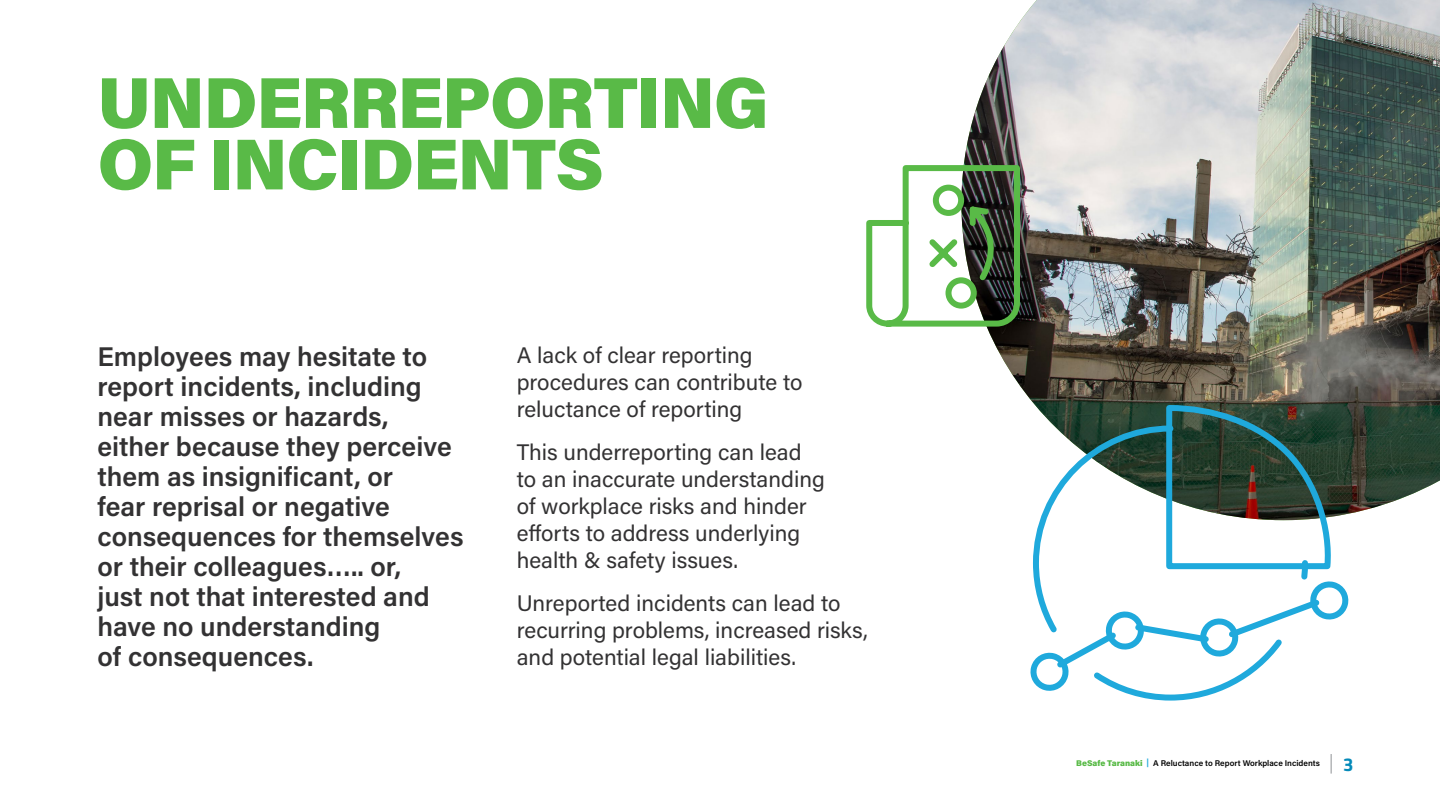
<style>
.page{position:relative;width:1440px;height:810px;background:#fff}
.page>*{position:absolute;margin:0;border:0;box-sizing:border-box;transform-origin:0 0}
.t1{font:900 72px/61.5px "Acumin Pro";letter-spacing:-.02em;color:#59ba47}
.t2{font:600 27px/30px "Acumin Pro";color:#333233}
.t3{font:22.5px/27px "Acumin Pro";color:#333233}
.t4{font:700 18.6px "Titillium Web";color:#058ab9}
.t5{font:600 8.25px "Acumin Pro";color:#000}
.s1{font-weight:900;color:#59ba47}
.s2{font-weight:700;color:#1fa9dc}
</style>
<div class="page">
<img style="left:964px;top:0;width:476px;height:517px">
<svg style="left:1030px;top:423px;width:278px;height:278px"></svg>
<svg style="left:1163px;top:402px;width:170px;height:170px"></svg>
<svg style="left:1030px;top:581px;width:319px;height:109px"></svg>
<svg style="left:866px;top:162px;width:157px;height:168px"></svg>
<svg style="left:1331px;top:754px;width:1px;height:20px"></svg>
<h1 class="t1" style="left:97px;top:68px;width:673px">UNDERREPORTING<br>OF INCIDENTS</h1>
<p class="t2" style="left:98px;top:340px;width:368px">Employees may hesitate to report incidents, including near misses or hazards, either because they perceive them as insignificant, or<br>fear reprisal or negative consequences for themselves or their colleagues….. or,<br>just not that interested and have no understanding<br>of consequences.</p>
<p class="t3" style="left:517px;top:341px;width:287px">A lack of clear reporting procedures can contribute to reluctance of reporting</p>
<p class="t3" style="left:517px;top:438px;width:310px">This underreporting can lead to an inaccurate understanding of workplace risks and hinder efforts to address underlying health &amp; safety issues.</p>
<p class="t3" style="left:517px;top:589px;width:353px">Unreported incidents can lead to recurring problems, increased risks, and potential legal liabilities.</p>
<p class="t5" style="left:1076px;top:757px;width:245px"><span class="s1">BeSafe Taranaki</span> <span class="s2">|</span> A Reluctance to Report Workplace Incidents</p>
<p class="t4" style="left:1343px;top:750px;width:12px">3</p>
</div>
